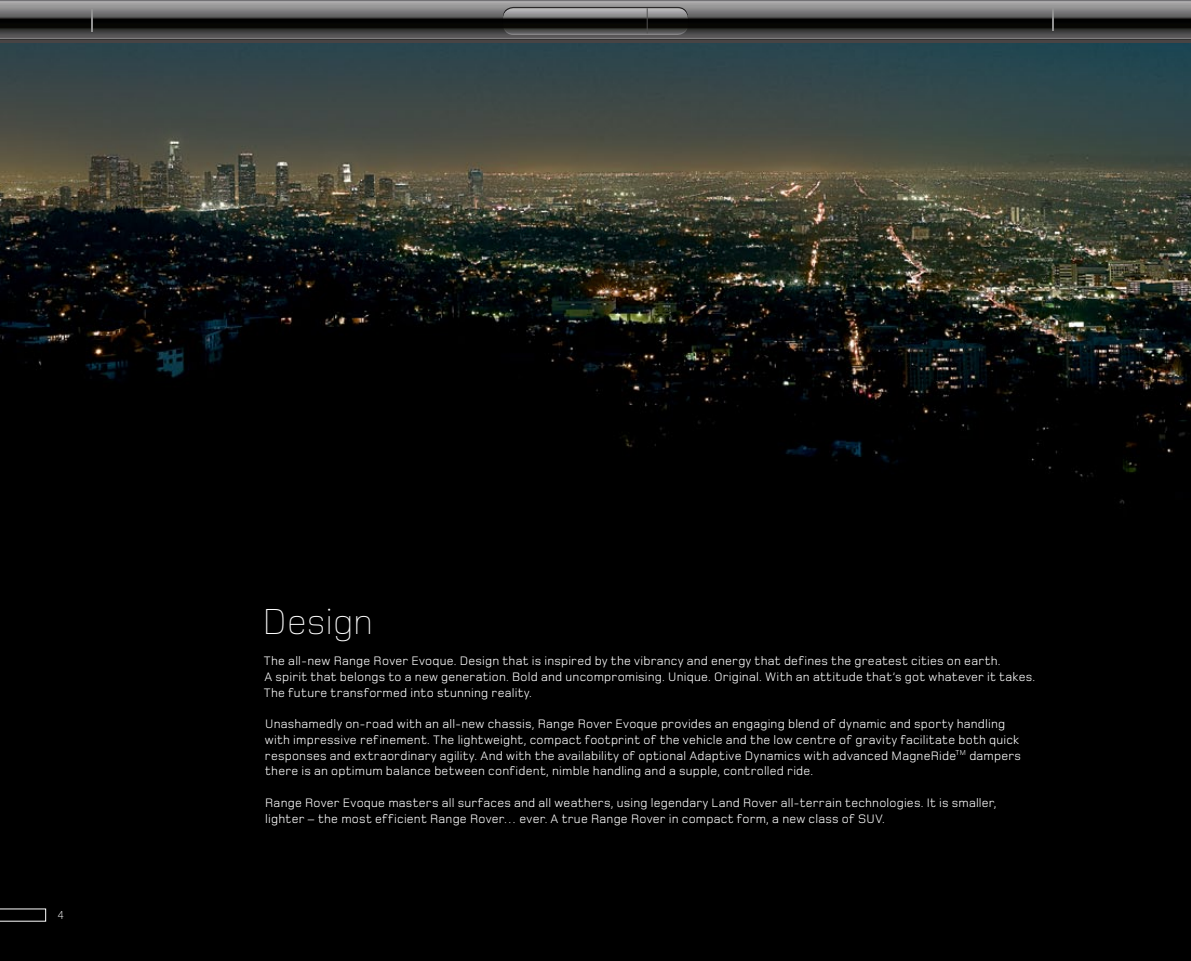
<style>
.page{position:relative;width:1191px;height:961px;background:#fff}
.page>*{position:absolute;margin:0;border:0;box-sizing:border-box;transform-origin:0 0}
.t1{font:200 37.5px "Foundry Monoline OT2";color:#fff}
.t2{font:12.75px/15.8px "Foundry Monoline OT2";letter-spacing:.015em;color:#fff}
.t3{font:300 12px "Foundry Monoline OT2";color:#fff}
</style>
<div class="page">
<div style="left:0;top:544px;width:1191px;height:417px;background:#000"></div>
<img style="left:0;top:0;width:1191px;height:544px">
<svg style="left:0;top:909px;width:46px;height:12px"></svg>
<svg style="left:503px;top:7px;width:185px;height:27px"></svg>
<svg style="left:503px;top:8px;width:185px;height:27px;background:#515150"></svg>
<svg style="left:647px;top:8px;width:1px;height:25px"></svg>
<svg style="left:91px;top:9px;width:1px;height:23px"></svg>
<svg style="left:1052px;top:8px;width:1px;height:23px"></svg>
<div style="left:0;top:40px;width:1191px;height:3px;border:2px solid #484444"></div>
<p class="t3" style="left:58px;top:908px;width:8px">4</p>
<h1 class="t1" style="left:262px;top:607px;width:112px">Design</h1>
<p class="t2" style="left:264px;top:654px;width:773px">The all-new Range Rover Evoque. Design that is inspired by the vibrancy and energy that defines the greatest cities on earth.<br>A spirit that belongs to a new generation. Bold and uncompromising. Unique. Original. With an attitude that’s got whatever it takes.<br>The future transformed into stunning reality.</p>
<p class="t2" style="left:265px;top:717px;width:758px">Unashamedly on-road with an all-new chassis, Range Rover Evoque provides an engaging blend of dynamic and sporty handling with impressive refinement. The lightweight, compact footprint of the vehicle and the low centre of gravity facilitate both quick responses and extraordinary agility. And with the availability of optional Adaptive Dynamics with advanced MagneRide<sup>TM</sup> dampers there is an optimum balance between confident, nimble handling and a supple, controlled ride.</p>
<p class="t2" style="left:265px;top:796px;width:733px">Range Rover Evoque masters all surfaces and all weathers, using legendary Land Rover all-terrain technologies. It is smaller, lighter – the most efficient Range Rover… ever. A true Range Rover in compact form, a new class of SUV.</p>
</div>
